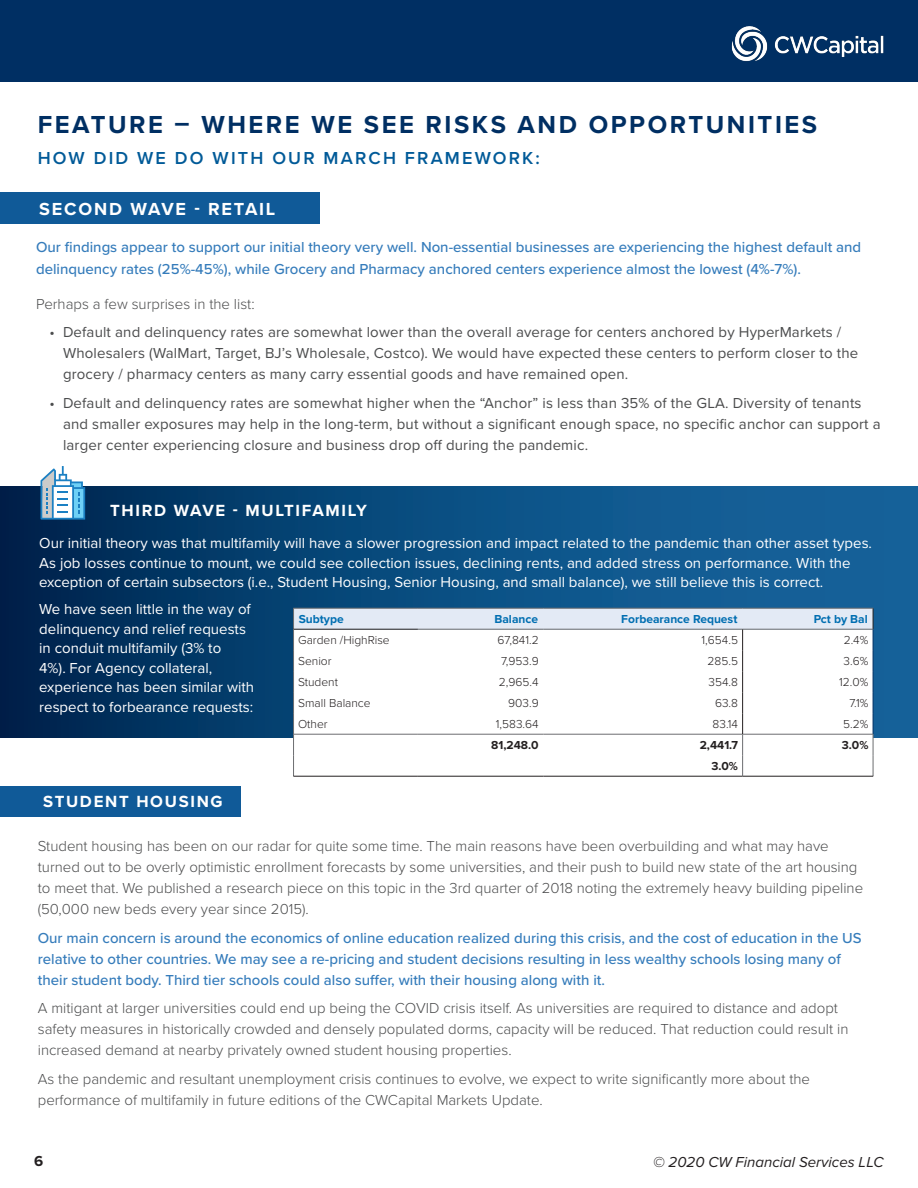
<style>
.page{position:relative;width:918px;height:1188px;background:#fff}
.page>*{position:absolute;margin:0;border:0;box-sizing:border-box;transform-origin:0 0}
.t1{font:700 25.5px "Proxima Nova";letter-spacing:.1em;color:#002f63}
.t2{font:700 18.15px "Proxima Nova";letter-spacing:.1em;color:#fff}
.t3{font:600 18px "Proxima Nova";letter-spacing:.12em;color:#005a98}
.t4{font:700 16.8px "Proxima Nova";letter-spacing:.1em;color:#fff}
.t5{font:300 15px/21px "Proxima Nova";color:#4b4c4d}
.t6{font:15px/21px "Proxima Nova";letter-spacing:.01em;color:#4b4c4d}
.t7{font:500 15px/21px "Proxima Nova";color:#357cbb}
.t8{font:15px/19.5px "Proxima Nova";color:#fff}
.t9{font:italic 15px "Proxima Nova";color:#231f20}
.t10{font:700 15px "Proxima Nova";color:#231f20}
.t11{font:300 12px "Proxima Nova";color:#231f20}
.t12{font:700 12px "Proxima Nova";color:#006eb1}
.t13{font:700 12px "Proxima Nova";color:#231f20}
</style>
<div class="page">
<div style="left:0;top:0;width:918px;height:82px;background:#002f63"></div>
<img style="left:731px;top:26px;width:153px;height:36px">
<div style="left:0;top:487px;width:918px;height:251px;background:linear-gradient(to right,#002a55,#196ca6)"></div>
<hr style="left:293px;top:776px;width:125px;height:1px;background:#231f20">
<hr style="left:418px;top:776px;width:125px;height:1px;background:#231f20">
<hr style="left:543px;top:776px;width:200px;height:1px;background:#231f20">
<hr style="left:743px;top:776px;width:130px;height:1px;background:#231f20">
<svg style="left:293px;top:608px;width:581px;height:168px"></svg>
<svg style="left:40px;top:466px;width:45px;height:54px"></svg>
<div style="left:0;top:193px;width:319px;height:31px;background:#105a98"></div>
<div style="left:0;top:786px;width:240px;height:31px;background:#105a98"></div>
<p class="t1" style="left:38px;top:106px;width:781px">FEATURE – WHERE WE SEE RISKS AND OPPORTUNITIES</p>
<p class="t3" style="left:38px;top:145px;width:504px">HOW DID WE DO WITH OUR MARCH FRAMEWORK:</p>
<p class="t2" style="left:39px;top:195px;width:238px">SECOND WAVE - RETAIL</p>
<p class="t7" style="left:36px;top:235px;width:827px;line-height:22.5px">Our findings appear to support our initial theory very well. Non-essential businesses are experiencing the highest default and delinquency rates (25%-45%), while Grocery and Pharmacy anchored centers experience almost the lowest (4%-7%).</p>
<p class="t5" style="left:36px;top:292px;width:220px">Perhaps a few surprises in the list:</p>
<p class="t6" style="left:63px;top:321px;width:797px;text-indent:-14px">• Default and delinquency rates are somewhat lower than the overall average for centers anchored by HyperMarkets /<br>Wholesalers (WalMart, Target, BJ’s Wholesale, Costco). We would have expected these centers to perform closer to the grocery / pharmacy centers as many carry essential goods and have remained open.</p>
<p class="t6" style="left:63px;top:391px;width:819px;text-indent:-14px">• Default and delinquency rates are somewhat higher when the “Anchor” is less than 35% of the GLA. Diversity of tenants and smaller exposures may help in the long-term, but without a significant enough space, no specific anchor can support a larger center experiencing closure and business drop off during the pandemic.</p>
<p class="t4" style="left:110px;top:498px;width:258px">THIRD WAVE - MULTIFAMILY</p>
<p class="t8" style="left:39px;top:533px;width:834px">Our initial theory was that multifamily will have a slower progression and impact related to the pandemic than other asset types.<br>As job losses continue to mount, we could see collection issues, declining rents, and added stress on performance. With the exception of certain subsectors (i.e., Student Housing, Senior Housing, and small balance), we still believe this is correct.</p>
<p class="t8" style="left:39px;top:599px;width:216px">We have seen little in the way of delinquency and relief requests in conduit multifamily (3% to<br>4%). For Agency collateral, experience has been similar with respect to forbearance requests:</p>
<p class="t12" style="left:299px;top:610px;width:47px">Subtype</p>
<p class="t12" style="left:495px;top:610px;width:45px">Balance</p>
<p class="t12" style="left:621px;top:610px;width:118px">Forbearance Request</p>
<p class="t12" style="left:814px;top:610px;width:56px">Pct by Bal</p>
<p class="t11" style="left:298px;top:631px;width:93px">Garden /HighRise</p>
<p class="t11" style="left:498px;top:631px;width:43px">67,841.2</p>
<p class="t11" style="left:702px;top:631px;width:38px">1,654.5</p>
<p class="t11" style="left:844px;top:631px;width:26px">2.4%</p>
<p class="t11" style="left:298px;top:652px;width:35px">Senior</p>
<p class="t11" style="left:501px;top:652px;width:39px">7,953.9</p>
<p class="t11" style="left:708px;top:652px;width:32px">285.5</p>
<p class="t11" style="left:844px;top:652px;width:26px">3.6%</p>
<p class="t11" style="left:298px;top:673px;width:41px">Student</p>
<p class="t11" style="left:499px;top:673px;width:41px">2,965.4</p>
<p class="t11" style="left:709px;top:673px;width:31px">354.8</p>
<p class="t11" style="left:839px;top:673px;width:31px">12.0%</p>
<p class="t11" style="left:298px;top:694px;width:74px">Small Balance</p>
<p class="t11" style="left:508px;top:694px;width:32px">903.9</p>
<p class="t11" style="left:715px;top:694px;width:25px">63.8</p>
<p class="t11" style="left:849px;top:694px;width:20px">7.1%</p>
<p class="t11" style="left:298px;top:715px;width:31px">Other</p>
<p class="t11" style="left:496px;top:715px;width:44px">1,583.64</p>
<p class="t11" style="left:713px;top:715px;width:27px">83.14</p>
<p class="t11" style="left:843px;top:715px;width:27px">5.2%</p>
<p class="t13" style="left:491px;top:736px;width:49px">81,248.0</p>
<p class="t13" style="left:700px;top:736px;width:40px">2,441.7</p>
<p class="t13" style="left:842px;top:736px;width:28px">3.0%</p>
<p class="t13" style="left:711px;top:757px;width:28px">3.0%</p>
<p class="t4" style="left:43px;top:789px;width:181px">STUDENT HOUSING</p>
<p class="t5" style="left:38px;top:835px;width:827px">Student housing has been on our radar for quite some time. The main reasons have been overbuilding and what may have turned out to be overly optimistic enrollment forecasts by some universities, and their push to build new state of the art housing to meet that. We published a research piece on this topic in the 3rd quarter of 2018 noting the extremely heavy building pipeline (50,000 new beds every year since 2015).</p>
<p class="t7" style="left:38px;top:927px;width:826px">Our main concern is around the economics of online education realized during this crisis, and the cost of education in the US relative to other countries. We may see a re-pricing and student decisions resulting in less wealthy schools losing many of their student body. Third tier schools could also suffer, with their housing along with it.</p>
<p class="t5" style="left:38px;top:997px;width:812px">A mitigant at larger universities could end up being the COVID crisis itself. As universities are required to distance and adopt safety measures in historically crowded and densely populated dorms, capacity will be reduced. That reduction could result in increased demand at nearby privately owned student housing properties.</p>
<p class="t5" style="left:38px;top:1067px;width:774px">As the pandemic and resultant unemployment crisis continues to evolve, we expect to write significantly more about the performance of multifamily in future editions of the CWCapital Markets Update.</p>
<p class="t10" style="left:34px;top:1150px;width:11px">6</p>
<p class="t9" style="left:653px;top:1151px;width:232px">© 2020 CW Financial Services LLC</p>
</div>
